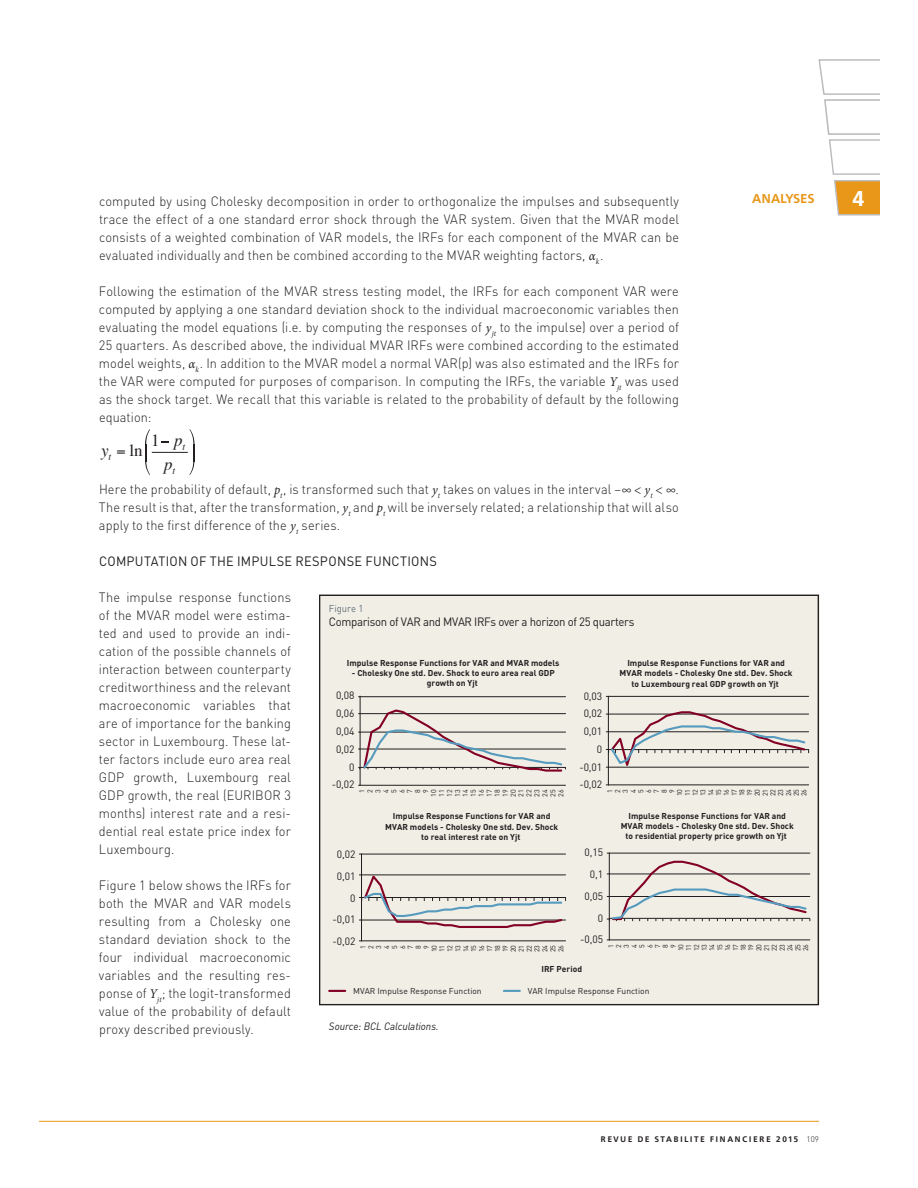
<style>
.page{position:relative;width:918px;height:1188px;background:#fff}
.page>*{position:absolute;margin:0;border:0;box-sizing:border-box;transform-origin:0 0}
.t1{font:700 21.15px "Frutiger BQ";color:#fff}
.t2{font:italic 16.95px/23.7px "Times";color:#231f20;text-align:center}
.t3{font:16.95px "Times";color:#231f20}
.t4{font:300 13.35px/18px "DIN Pro";letter-spacing:.01em;color:#231f20;text-align:justify;scale:.95 1}
.t5{font:13.35px "DIN Pro";letter-spacing:.02em;color:#231f20;scale:.95 1}
.t6{font:700 12.75px "Frutiger BQ";letter-spacing:.02em;color:#e89719}
.t7{font:12px "DIN Pro";letter-spacing:-.03em;color:#231f20;scale:.95 1}
.t8{font:10.65px "DIN Pro";letter-spacing:-.005em;color:#231f20}
.t9{font:italic 10.65px "DIN Pro";color:#231f20;scale:.95 1}
.t10{font:9.9px "DIN Pro";color:#616f78;scale:.95 1}
.t11{font:700 8.4px/10.2px "DIN Pro";color:#231f20;text-align:center}
.t12{font:8.4px "DIN Pro";color:#231f20}
.t13{font:700 8.1px "Frutiger BQ";letter-spacing:.21em;color:#231f20}
.t14{font:7.05px/7.9px "DIN Pro";color:#231f20;text-align:center}
.s1{font-family:"Minion Pro";font-weight:400;font-style:italic}
.s2{font-style:italic}
.s3{font-style:normal}
.s4{font-family:"DIN Pro";font-weight:300}
</style>
<div class="page">
<hr style="left:39px;top:1121px;width:780px;height:1px;background:#e89719">
<svg style="left:818px;top:59px;width:61px;height:157px"></svg>
<hr style="left:152px;top:452px;width:36px;height:1px;background:#231f20">
<svg style="left:145px;top:429px;width:5px;height:46px"></svg>
<svg style="left:189px;top:429px;width:6px;height:46px"></svg>
<div style="left:319px;top:595px;width:500px;height:410px;background:#f1eee6"></div>
<hr style="left:360px;top:785px;width:206px;height:1px;background:#231f20">
<hr style="left:360px;top:696px;width:206px;height:1px;background:#231f20">
<hr style="left:360px;top:696px;width:1px;height:89px;background:#231f20">
<svg style="left:359px;top:708px;width:207px;height:65px"></svg>
<hr style="left:609px;top:785px;width:200px;height:1px;background:#231f20">
<hr style="left:609px;top:696px;width:200px;height:1px;background:#231f20">
<hr style="left:608px;top:696px;width:1px;height:89px;background:#231f20">
<svg style="left:606px;top:710px;width:203px;height:63px"></svg>
<hr style="left:362px;top:941px;width:204px;height:1px;background:#231f20">
<hr style="left:362px;top:854px;width:204px;height:1px;background:#231f20">
<hr style="left:361px;top:854px;width:1px;height:87px;background:#231f20">
<svg style="left:359px;top:874px;width:207px;height:54px"></svg>
<svg style="left:329px;top:990px;width:16px;height:2px"></svg>
<svg style="left:504px;top:990px;width:16px;height:2px"></svg>
<hr style="left:609px;top:940px;width:201px;height:1px;background:#231f20">
<hr style="left:609px;top:853px;width:201px;height:1px;background:#231f20">
<hr style="left:609px;top:853px;width:1px;height:87px;background:#231f20">
<svg style="left:607px;top:860px;width:204px;height:61px"></svg>
<p class="t4" style="left:99px;top:194px;width:612px">computed by using Cholesky decomposition in order to orthogonalize the impulses and subsequently</p>
<h1 class="t1" style="left:853px;top:191px;width:13px">4</h1>
<p class="t4" style="left:99px;top:212px;width:612px">trace the effect of a one standard error shock through the VAR system. Given that the MVAR model consists of a weighted combination of VAR models, the IRFs for each component of the MVAR can be evaluated individually and then be combined according to the MVAR weighting factors, <span class="s1">α</span><sub>k</sub>.</p>
<p class="t4" style="left:99px;top:284px;width:612px">Following the estimation of the MVAR stress testing model, the IRFs for each component VAR were computed by applying a one standard deviation shock to the individual macroeconomic variables then evaluating the model equations (i.e. by computing the responses of <span class="s1">y</span><sub>jt</sub> to the impulse) over a period of 25 quarters. As described above, the individual MVAR IRFs were combined according to the estimated model weights, <span class="s1">α</span><sub>k</sub>. In addition to the MVAR model a normal VAR(p) was also estimated and the IRFs for the VAR were computed for purposes of comparison. In computing the IRFs, the variable <span class="s1">Y</span><sub>jt</sub> was used as the shock target. We recall that this variable is related to the probability of default by the following equation:</p>
<p class="t3" style="left:101px;top:443px;width:43px"><span class="s2">y</span><sub>t</sub> ln</p>
<p class="t2" style="left:151px;top:430px;width:35px"><span class="s3">1</span> p<sub>t </sub>p<sub>t</sub></p>
<p class="t4" style="left:99px;top:482px;width:612px">Here the probability of default, <span class="s1">p</span><sub>t</sub>, is transformed such that <span class="s1">y</span><sub>t</sub> takes on values in the interval −<span class="s1">∞ &lt; y</span><sub>t</sub> <span class="s1">&lt; ∞</span>.<br>The result is that, after the transformation, <span class="s1">y</span><sub>t</sub> and <span class="s1">p</span><sub>t</sub> will be inversely related; a relationship that will also apply to the first difference of the <span class="s1">y</span><sub>t</sub> series.</p>
<p class="t5" style="left:99px;top:556px;width:357px">COMPUTATION OF THE IMPULSE RESPONSE FUNCTIONS</p>
<p class="t4" style="left:99px;top:590px;width:204px">The impulse response functions of the MVAR model were estima&shy;ted and used to provide an indi&shy;cation of the possible channels of interaction between counterparty creditworthiness and the relevant macroeconomic variables that are of importance for the banking sector in Luxembourg. These lat&shy;ter factors include euro area real GDP growth, Luxembourg real GDP growth, the real (EURIBOR 3 months) interest rate and a resi&shy;dential real estate price index for Luxembourg.</p>
<p class="t4" style="left:99px;top:878px;width:204px">Figure 1 below shows the IRFs for both the MVAR and VAR models resulting from a Cholesky one standard deviation shock to the four individual macroeconomic variables and the resulting res&shy;ponse of <span class="s1">Y</span><sub>jt</sub>; the logit-transformed value of the probability of default proxy described previously.</p>
<p class="t6" style="left:752px;top:194px;width:64px">ANALYSES</p>
<p class="t10" style="left:329px;top:605px;width:38px">Figure 1</p>
<p class="t7" style="left:329px;top:618px;width:323px">Comparison of VAR and MVAR IRFs over a horizon of 25 quarters</p>
<p class="t11" style="left:347px;top:658px;width:214px">Impulse Response Functions for VAR and MVAR models</p>
<p class="t11" style="left:352px;top:669px;width:204px">- Cholesky One std. Dev. Shock to euro area real GDP growth on Yjt</p>
<p class="t11" style="left:620px;top:659px;width:175px">Impulse Response Functions for VAR and<br>MVAR models - Cholesky One std. Dev. Shock to Luxembourg real GDP growth on Yjt</p>
<p class="t8" style="left:336px;top:692px;width:20px">0,08</p>
<p class="t8" style="left:584px;top:692px;width:20px">0,03</p>
<p class="t8" style="left:336px;top:709px;width:20px">0,06</p>
<p class="t8" style="left:584px;top:710px;width:20px">0,02</p>
<p class="t8" style="left:336px;top:727px;width:20px">0,04</p>
<p class="t8" style="left:584px;top:727px;width:20px">0,01</p>
<p class="t8" style="left:336px;top:745px;width:20px">0,02</p>
<p class="t8" style="left:597px;top:745px;width:7px">0</p>
<p class="t8" style="left:349px;top:763px;width:7px">0</p>
<p class="t8" style="left:579px;top:763px;width:24px">-0,01</p>
<p class="t8" style="left:579px;top:781px;width:24px">-0,02</p>
<p class="t8" style="left:332px;top:781px;width:24px">-0,02</p>
<p class="t14" style="left:607px;top:796px;width:9px;rotate:-90deg">1<br>2<br>3<br>4<br>5<br>6<br>7<br>8<br>9<br>10<br>11<br>12<br>13<br>14<br>15<br>16<br>17<br>18<br>19<br>20<br>21<br>22<br>23<br>24<br>25<br>26</p>
<p class="t14" style="left:359px;top:797px;width:9px;rotate:-90deg">1<br>2<br>3<br>4<br>5<br>6<br>7<br>8<br>9<br>10<br>11<br>12<br>13<br>14<br>15<br>16<br>17<br>18<br>19<br>20<br>21<br>22<br>23<br>24<br>25<br>26</p>
<p class="t11" style="left:621px;top:811px;width:175px">Impulse Response Functions for VAR and<br>MVAR models - Cholesky One std. Dev. Shock to residential property price growth on Yjt</p>
<p class="t11" style="left:385px;top:812px;width:175px">Impulse Response Functions for VAR and<br>MVAR models - Cholesky One std. Dev. Shock to real interest rate on Yjt</p>
<p class="t8" style="left:585px;top:849px;width:20px">0,15</p>
<p class="t8" style="left:337px;top:850px;width:20px">0,02</p>
<p class="t8" style="left:590px;top:870px;width:15px">0,1</p>
<p class="t8" style="left:337px;top:872px;width:20px">0,01</p>
<p class="t8" style="left:585px;top:892px;width:20px">0,05</p>
<p class="t8" style="left:350px;top:894px;width:7px">0</p>
<p class="t8" style="left:598px;top:914px;width:7px">0</p>
<p class="t8" style="left:332px;top:916px;width:24px">-0,01</p>
<p class="t8" style="left:580px;top:936px;width:24px">-0,05</p>
<p class="t8" style="left:332px;top:938px;width:24px">-0,02</p>
<p class="t14" style="left:608px;top:951px;width:9px;rotate:-90deg">1<br>2<br>3<br>4<br>5<br>6<br>7<br>8<br>9<br>10<br>11<br>12<br>13<br>14<br>15<br>16<br>17<br>18<br>19<br>20<br>21<br>22<br>23<br>24<br>25<br>26</p>
<p class="t14" style="left:360px;top:952px;width:9px;rotate:-90deg">1<br>2<br>3<br>4<br>5<br>6<br>7<br>8<br>9<br>10<br>11<br>12<br>13<br>14<br>15<br>16<br>17<br>18<br>19<br>20<br>21<br>22<br>23<br>24<br>25<br>26</p>
<p class="t11" style="left:542px;top:965px;width:42px">IRF Period</p>
<p class="t12" style="left:353px;top:988px;width:130px">MVAR Impulse Response Function</p>
<p class="t12" style="left:528px;top:988px;width:123px">VAR Impulse Response Function</p>
<p class="t9" style="left:329px;top:1020px;width:117px">Source: BCL Calculations.</p>
<p class="t13" style="left:601px;top:1136px;width:220px">REVUE DE STABILITE FINANCIERE 2015 <span class="s4">109</span></p>
</div>
